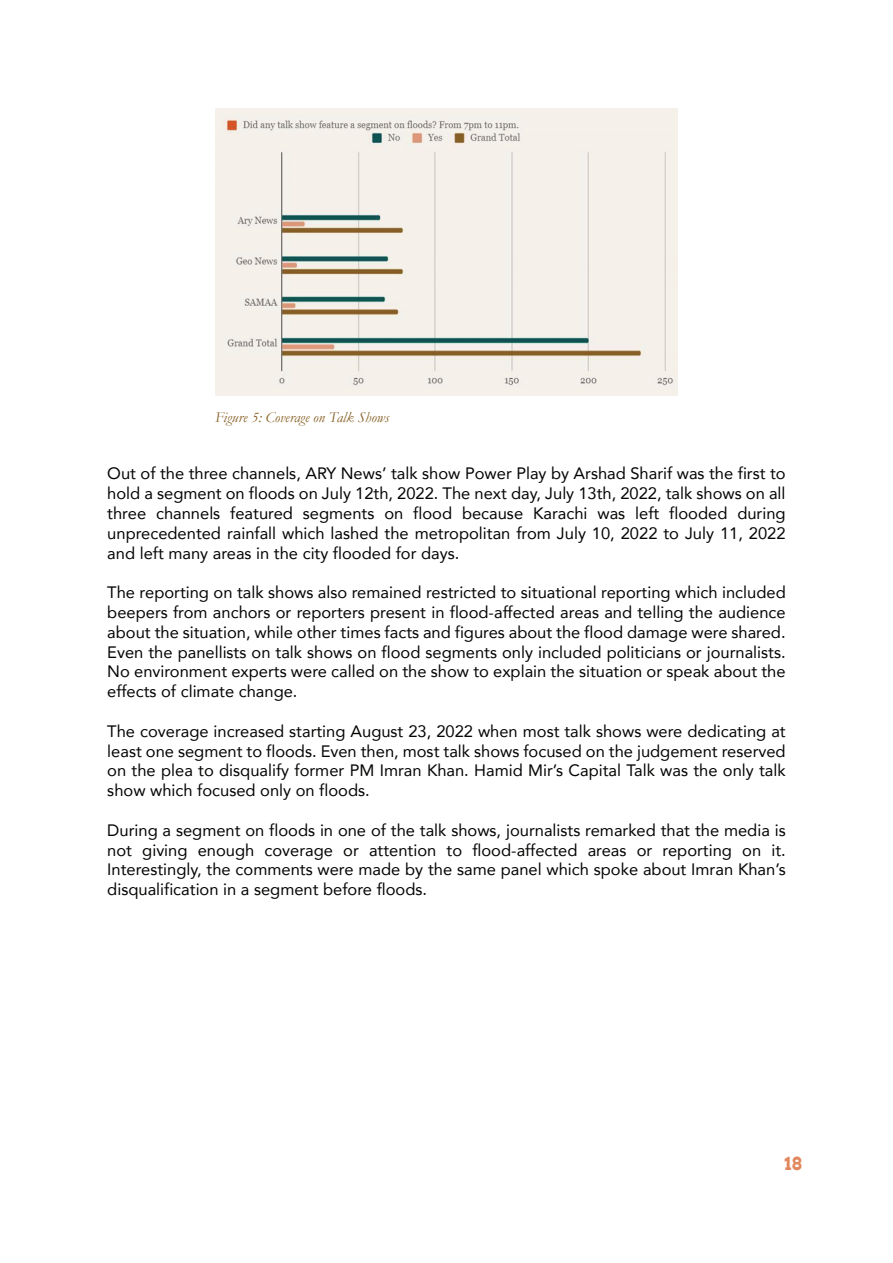
<style>
.page{position:relative;width:893px;height:1263px;background:#fff}
.page>*{position:absolute;margin:0;border:0;box-sizing:border-box;transform-origin:0 0}
.t1{font:700 18px "Arvo";color:#e1875d}
.t2{font:16.5px/19.8px "Avenir";color:#040503;text-align:justify}
.t3{font:italic 15px "Garamond";color:#886025}
</style>
<div class="page">
<img style="left:215px;top:108px;width:463px;height:287px">
<p class="t3" style="left:215px;top:407px;width:176px">Figure 5: Coverage on Talk Shows</p>
<p class="t2" style="left:107px;top:463px;width:680px">Out of the three channels, ARY News’ talk show Power Play by Arshad Sharif was the first to hold a segment on floods on July 12th, 2022. The next day, July 13th, 2022, talk shows on all three channels featured segments on flood because Karachi was left flooded during unprecedented rainfall which lashed the metropolitan from July 10, 2022 to July 11, 2022 and left many areas in the city flooded for days.</p>
<p class="t2" style="left:107px;top:582px;width:680px">The reporting on talk shows also remained restricted to situational reporting which included beepers from anchors or reporters present in flood-affected areas and telling the audience about the situation, while other times facts and figures about the flood damage were shared.<br>Even the panellists on talk shows on flood segments only included politicians or journalists.<br>No environment experts were called on the show to explain the situation or speak about the effects of climate change.</p>
<p class="t2" style="left:107px;top:721px;width:680px">The coverage increased starting August 23, 2022 when most talk shows were dedicating at least one segment to floods. Even then, most talk shows focused on the judgement reserved on the plea to disqualify former PM Imran Khan. Hamid Mir’s Capital Talk was the only talk show which focused only on floods.</p>
<p class="t2" style="left:107px;top:820px;width:680px">During a segment on floods in one of the talk shows, journalists remarked that the media is not giving enough coverage or attention to flood-affected areas or reporting on it.<br>Interestingly, the comments were made by the same panel which spoke about Imran Khan’s disqualification in a segment before floods.</p>
<p class="t1" style="left:784px;top:1152px;width:19px">18</p>
</div>
